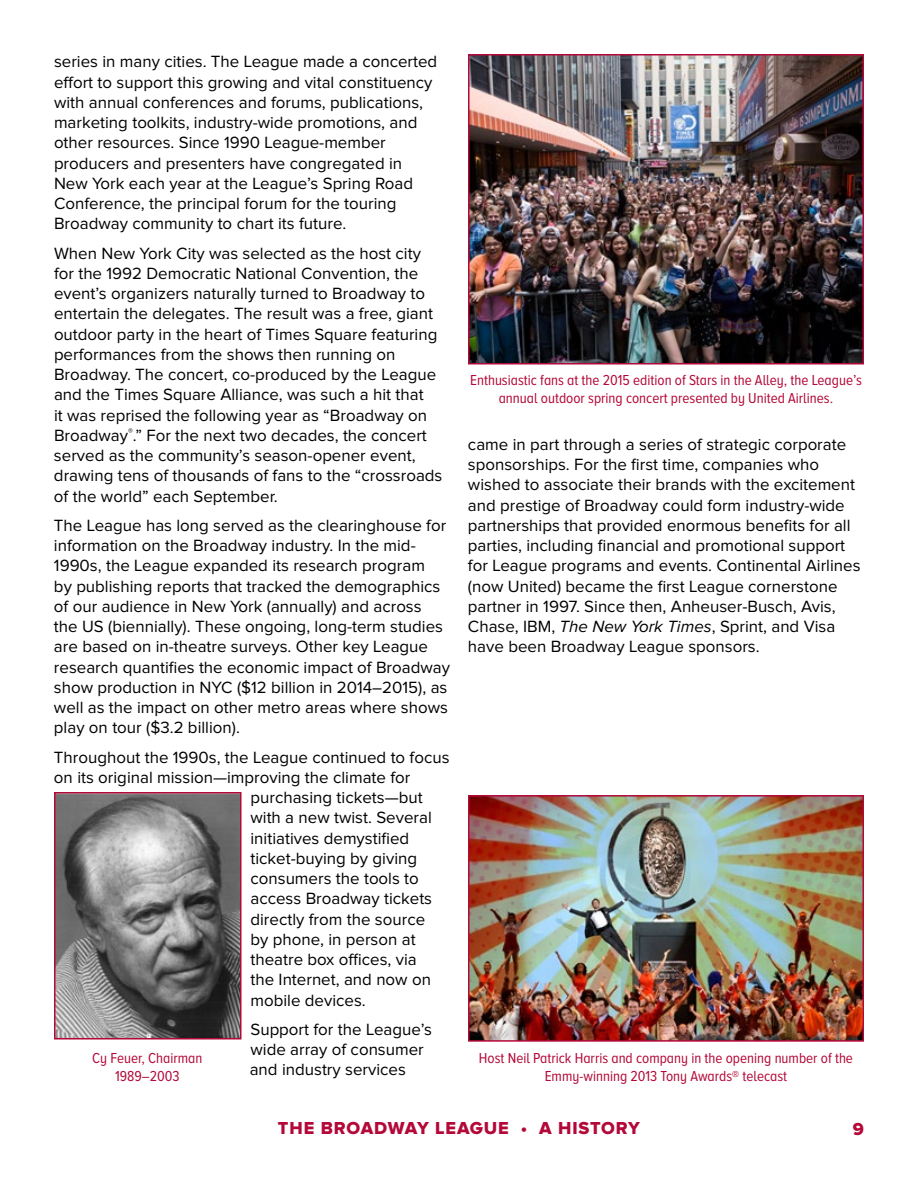
<style>
.page{position:relative;width:918px;height:1188px;background:#fff}
.page>*{position:absolute;margin:0;border:0;box-sizing:border-box;transform-origin:0 0}
.t1{font:18px "Proxima Nova A Extrabld";letter-spacing:.05em;color:#b30838}
.t2{font:16.8px/20.2px "Proxima Nova";color:#000}
.t3{font:15px/18px "Proxima Nova A Cond";color:#b30838;text-align:center}
.s1{font-style:italic}
</style>
<div class="page">
<img style="left:57px;top:795px;width:182px;height:242px">
<div style="left:54px;top:792px;width:188px;height:248px;border:2px solid #b30838"></div>
<img style="left:471px;top:57px;width:390px;height:304px">
<div style="left:468px;top:54px;width:396px;height:310px;border:2px solid #b30838"></div>
<img style="left:471px;top:798px;width:390px;height:241px">
<div style="left:468px;top:795px;width:396px;height:247px;border:2px solid #b30838"></div>
<p class="t2" style="left:54px;top:52px;width:385px">series in many cities. The League made a concerted effort to support this growing and vital constituency with annual conferences and forums, publications, marketing toolkits, industry-wide promotions, and other resources. Since 1990 League-member producers and presenters have congregated in New York each year at the League’s Spring Road Conference, the principal forum for the touring Broadway community to chart its future.</p>
<p class="t2" style="left:54px;top:244px;width:390px">When New York City was selected as the host city for the 1992 Democratic National Convention, the event’s organizers naturally turned to Broadway to entertain the delegates. The result was a free, giant outdoor party in the heart of Times Square featuring performances from the shows then running on Broadway. The concert, co-produced by the League and the Times Square Alliance, was such a hit that<br>it was reprised the following year as “Broadway on Broadway<sup>®</sup>.” For the next two decades, the concert served as the community’s season-opener event, drawing tens of thousands of fans to the “crossroads of the world” each September.</p>
<p class="t2" style="left:54px;top:516px;width:398px">The League has long served as the clearinghouse for information on the Broadway industry. In the mid-1990s, the League expanded its research program<br>by publishing reports that tracked the demographics of our audience in New York (annually) and across<br>the US (biennially). These ongoing, long-term studies are based on in-theatre surveys. Other key League research quantifies the economic impact of Broadway show production in NYC ($12 billion in 2014–2015), as well as the impact on other metro areas where shows play on tour ($3.2 billion).</p>
<p class="t2" style="left:54px;top:748px;width:397px">Throughout the 1990s, the League continued to focus</p>
<p class="t2" style="left:54px;top:768px;width:358px">on its original mission—improving the climate for</p>
<p class="t2" style="left:250px;top:788px;width:174px">purchasing tickets—but</p>
<p class="t2" style="left:250px;top:808px;width:183px">with a new twist. Several</p>
<p class="t2" style="left:250px;top:829px;width:160px">initiatives demystified</p>
<p class="t2" style="left:250px;top:849px;width:168px">ticket-buying by giving</p>
<p class="t2" style="left:250px;top:869px;width:170px">consumers the tools to</p>
<p class="t2" style="left:250px;top:889px;width:183px">access Broadway tickets</p>
<p class="t2" style="left:250px;top:910px;width:176px">directly from the source</p>
<p class="t2" style="left:250px;top:930px;width:167px">by phone, in person at</p>
<p class="t2" style="left:250px;top:950px;width:168px">theatre box offices, via</p>
<p class="t2" style="left:250px;top:970px;width:182px">the Internet, and now on</p>
<p class="t2" style="left:250px;top:991px;width:117px">mobile devices.</p>
<p class="t2" style="left:250px;top:1020px;width:184px">Support for the League’s wide array of consumer and industry services</p>
<p class="t3" style="left:92px;top:1049px;width:112px">Cy Feuer, Chairman<br>1989–2003</p>
<p class="t3" style="left:470px;top:371px;width:393px">Enthusiastic fans at the 2015 edition of Stars in the Alley, the League’s annual outdoor spring concert presented by United Airlines.</p>
<p class="t2" style="left:468px;top:435px;width:394px">came in part through a series of strategic corporate sponsorships. For the first time, companies who wished to associate their brands with the excitement and prestige of Broadway could form industry-wide partnerships that provided enormous benefits for all parties, including financial and promotional support for League programs and events. Continental Airlines (now United) became the first League cornerstone partner in 1997. Since then, Anheuser-Busch, Avis, Chase, IBM, <span class="s1">The New York Times</span>, Sprint, and Visa have been Broadway League sponsors.</p>
<p class="t3" style="left:479px;top:1049px;width:376px">Host Neil Patrick Harris and company in the opening number of the<br>Emmy-winning 2013 Tony Awards® telecast</p>
<p class="t1" style="left:278px;top:1118px;width:364px">THE BROADWAY LEAGUE • A HISTORY</p>
<p class="t1" style="left:853px;top:1118px;width:13px">9</p>
</div>
